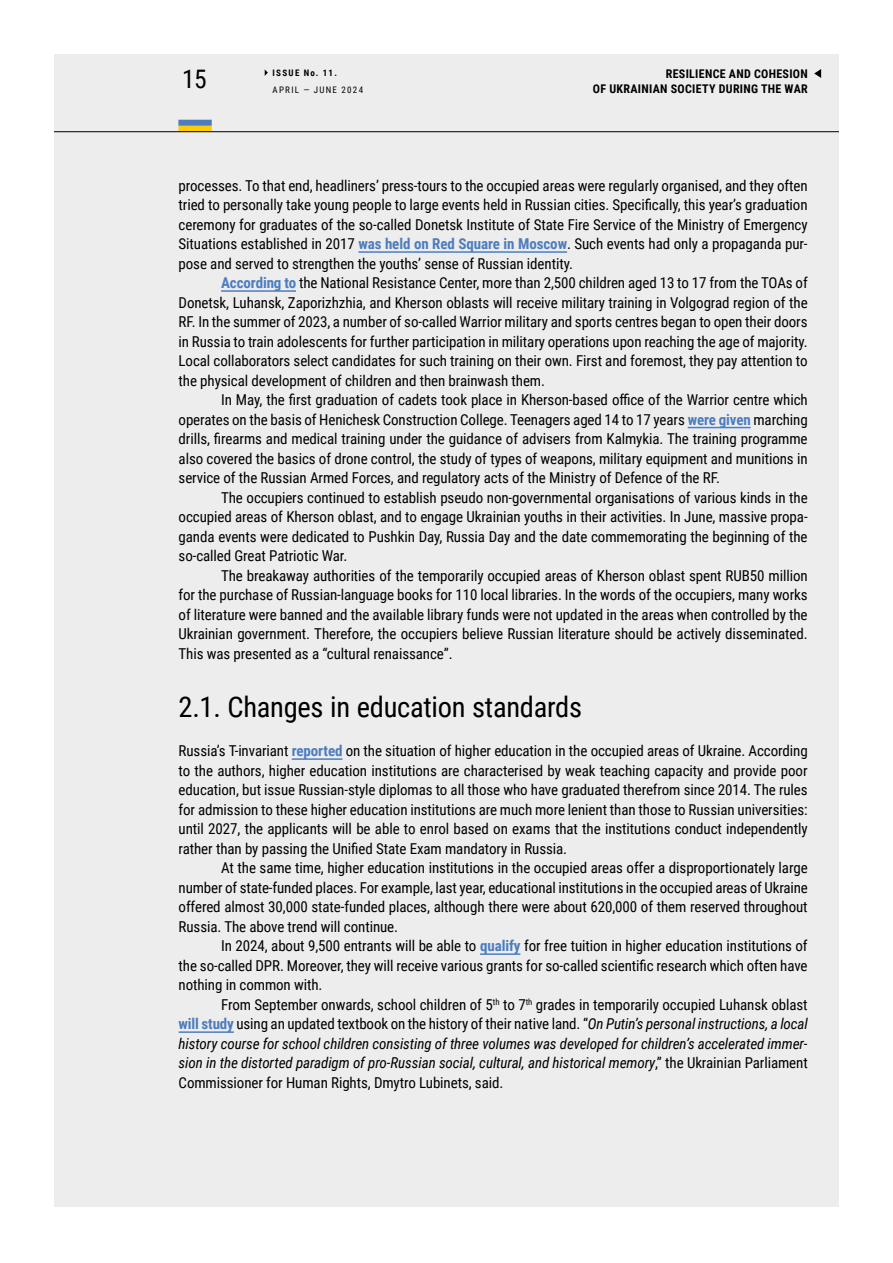
<style>
.page{position:relative;width:893px;height:1263px;background:#fff}
.page>*{position:absolute;margin:0;border:0;box-sizing:border-box;transform-origin:0 0}
.t1{font:28.5px "Roboto Condensed";letter-spacing:-.01em;color:#000}
.t2{font:25.5px "Roboto Condensed";color:#000}
.t3{font:15px/19.5px "Roboto Condensed";letter-spacing:-.005em;color:#000;text-align:justify}
.t4{font:italic 15px/19.5px "Roboto Condensed";letter-spacing:-.005em;color:#000;text-align:justify}
.t5{font:700 12px/15px "Roboto Condensed";letter-spacing:.025em;color:#000;text-align:right}
.t6{font:9px "Roboto Condensed";letter-spacing:.145em;color:#000}
.t7{font:700 9px "Roboto Condensed";letter-spacing:.145em;color:#000}
.s1{font-weight:700;color:#4d7dbf}
.s2{font-style:normal}
.s3{font-weight:700;font-style:normal;color:#4d7dbf}
</style>
<div class="page">
<div style="left:54px;top:54px;width:785px;height:1152px;background:#ededee"></div>
<svg style="left:265px;top:70px;width:3px;height:6px"></svg>
<svg style="left:814px;top:69px;width:7px;height:9px"></svg>
<div style="left:178px;top:126px;width:34px;height:6px;background:#ffcb05"></div>
<div style="left:178px;top:120px;width:34px;height:6px;background:#4d7dbf"></div>
<hr style="left:54px;top:131px;width:785px;height:1px;background:#000">
<hr style="left:358px;top:251px;width:209px;height:2px;background:#4d7dbf">
<hr style="left:221px;top:290px;width:75px;height:2px;background:#4d7dbf">
<hr style="left:688px;top:427px;width:63px;height:1px;background:#4d7dbf">
<hr style="left:292px;top:758px;width:50px;height:2px;background:#4d7dbf">
<hr style="left:480px;top:953px;width:40px;height:2px;background:#4d7dbf">
<hr style="left:179px;top:1031px;width:55px;height:2px;background:#4d7dbf">
<h2 class="t2" style="left:182px;top:61px;width:26px">15</h2>
<p class="t7" style="left:272px;top:66px;width:66px">ISSUE No. 11.</p>
<p class="t6" style="left:273px;top:83px;width:92px">APRIL — JUNE 2024</p>
<p class="t5" style="left:593px;top:66px;width:216px">RESILIENCE AND COHESION<br>OF UKRAINIAN SOCIETY DURING THE WAR</p>
<p class="t3" style="left:179px;top:175px;width:631px">processes. To that end, headliners’ press--tours to the occupied areas were regularly organised, and they often tried to personally take young people to large events held in Russian cities. Specifically, this year’s graduation ceremony for graduates of the so-called Donetsk Institute of State Fire Service of the Ministry of Emergency Situations established in 2017 <span class="s1">was held on Red Square in Moscow</span>. Such events had only a propaganda pur&shy;pose and served to strengthen the youths’ sense of Russian identity.</p>
<p class="t3" style="left:179px;top:272px;width:631px;text-indent:43px"><span class="s1">According to</span> the National Resistance Center, more than 2,500 children aged 13 to 17 from the TOAs of Donetsk, Luhansk, Zaporizhzhia, and Kherson oblasts will receive military training in Volgograd region of the RF. In the summer of 2023, a number of so-called Warrior military and sports centres began to open their doors in Russia to train adolescents for further participation in military operations upon reaching the age of majority.<br>Local collaborators select candidates for such training on their own. First and foremost, they pay attention to the physical development of children and then brainwash them.</p>
<p class="t3" style="left:179px;top:389px;width:631px;text-indent:43px">In May, the first graduation of cadets took place in Kherson-based office of the Warrior centre which operates on the basis of Henichesk Construction College. Teenagers aged 14 to 17 years <span class="s1">were given</span> marching drills, firearms and medical training under the guidance of advisers from Kalmykia. The training programme also covered the basics of drone control, the study of types of weapons, military equipment and munitions in service of the Russian Armed Forces, and regulatory acts of the Ministry of Defence of the RF.</p>
<p class="t3" style="left:179px;top:487px;width:631px;text-indent:43px">The occupiers continued to establish pseudo non-governmental organisations of various kinds in the occupied areas of Kherson oblast, and to engage Ukrainian youths in their activities. In June, massive propa&shy;ganda events were dedicated to Pushkin Day, Russia Day and the date commemorating the beginning of the so-called Great Patriotic War.</p>
<p class="t3" style="left:179px;top:565px;width:631px;text-indent:43px">The breakaway authorities of the temporarily occupied areas of Kherson oblast spent RUB50 million for the purchase of Russian--language books for 110 local libraries. In the words of the occupiers, many works of literature were banned and the available library funds were not updated in the areas when controlled by the Ukrainian government. Therefore, the occupiers believe Russian literature should be actively disseminated.<br>This was presented as a “cultural renaissance”.</p>
<h1 class="t1" style="left:179px;top:687px;width:405px">2.1. Changes in education standards</h1>
<p class="t3" style="left:179px;top:740px;width:631px">Russia’s T‑invariant <span class="s1">reported</span> on the situation of higher education in the occupied areas of Ukraine. According to the authors, higher education institutions are characterised by weak teaching capacity and provide poor education, but issue Russian--style diplomas to all those who have graduated therefrom since 2014. The rules for admission to these higher education institutions are much more lenient than those to Russian universities: until 2027, the applicants will be able to enrol based on exams that the institutions conduct independently rather than by passing the Unified State Exam mandatory in Russia.</p>
<p class="t3" style="left:179px;top:857px;width:631px;text-indent:43px">At the same time, higher education institutions in the occupied areas offer a disproportionately large number of state--funded places. For example, last year, educational institutions in the occupied areas of Ukraine offered almost 30,000 state--funded places, although there were about 620,000 of them reserved throughout Russia. The above trend will continue.</p>
<p class="t3" style="left:179px;top:935px;width:631px;text-indent:43px">In 2024, about 9,500 entrants will be able to <span class="s1">qualify</span> for free tuition in higher education institutions of the so-called DPR. Moreover, they will receive various grants for so-called scientific research which often have nothing in common with.</p>
<p class="t4" style="left:179px;top:994px;width:631px;text-indent:43px"><span class="s2">From September onwards, school children of 5</span><sup>th</sup> <span class="s2">to 7</span><sup>th</sup> <span class="s2">grades in temporarily occupied Luhansk oblast </span><span class="s3">will study</span> <span class="s2">using an updated textbook on the history of their native land. “</span>On Putin’s personal instructions, a local history course for school children consisting of three volumes was developed for children’s accelerated immer&shy;sion in the distorted paradigm of pro-Russian social, cultural, and historical memory<span class="s2">,” the Ukrainian Parliament Commissioner for Human Rights, Dmytro Lubinets, said.</span></p>
</div>
